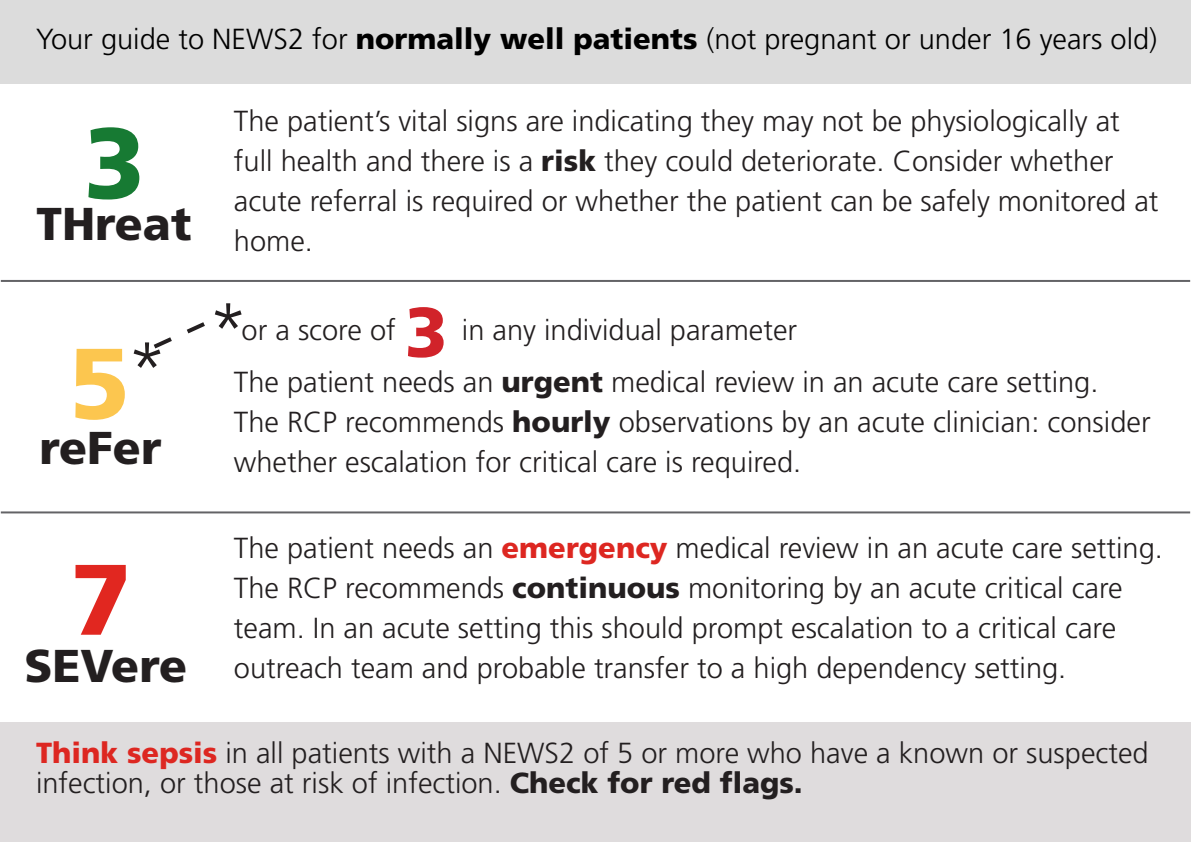
<style>
.page{position:relative;width:1191px;height:842px;background:#fff}
.page>*{position:absolute;margin:0;border:0;box-sizing:border-box;transform-origin:0 0}
.t1{font:900 100px "Frutiger LT Std";color:#177a33}
.t2{font:900 100px "Frutiger LT Std";color:#fcc64f}
.t3{font:900 100px "Frutiger LT Std";color:#e12720}
.t4{font:300 72px "Frutiger LT Std";color:#231f20}
.t5{font:900 70px "Frutiger LT Std";color:#d1232a}
.t6{font:900 46px "Frutiger LT Std";color:#231f20}
.t7{font:300 29px/40px "Frutiger LT Std";color:#231f20}
.t8{font:300 29px "Frutiger LT Std";color:#000}
.s1{font-weight:900}
.s2{font-weight:900;color:#fff}
.s3{font-weight:900;color:#dd2721}
</style>
<div class="page">
<div style="left:0;top:722px;width:1191px;height:120px;background:#dfdcdd"></div>
<div style="left:0;top:0;width:1191px;height:83px;background:#dcdcdc"></div>
<svg style="left:153px;top:322px;width:52px;height:27px"></svg>
<hr style="left:1px;top:280px;width:1189px;height:2px;background:#636366">
<hr style="left:1px;top:511px;width:1189px;height:2px;background:#636366">
<p class="t8" style="left:36px;top:22px;width:1122px">Your guide to NEWS2 for <span class="s1">normally well patients</span> (not pregnant or under 16 years old)</p>
<p class="t1" style="left:84px;top:103px;width:63px">3</p>
<p class="t6" style="left:36px;top:196px;width:157px">THreat</p>
<p class="t2" style="left:69px;top:323px;width:63px">5</p>
<p class="t4" style="left:127px;top:327px;width:42px">*</p>
<p class="t6" style="left:40px;top:420px;width:123px">reFer</p>
<p class="t3" style="left:71px;top:539px;width:63px">7</p>
<p class="t6" style="left:24px;top:638px;width:164px">SEVere</p>
<p class="t7" style="left:234px;top:101px;width:926px">The patient’s vital signs are indicating they may not be physiologically at full health and there is a <span class="s1">risk</span> they could deteriorate. Consider whether acute referral is required or whether the patient can be safely monitored at home.</p>
<p class="t4" style="left:208px;top:288px;width:42px">*</p>
<p class="t5" style="left:405px;top:290px;width:44px">3</p>
<p class="t7" style="left:242px;top:310px;width:181px">or a score of <span class="s2">3</span></p>
<p class="t7" style="left:462px;top:310px;width:337px">in any individual parameter</p>
<p class="t7" style="left:234px;top:362px;width:918px">The patient needs an <span class="s1">urgent</span> medical review in an acute care setting.<br>The RCP recommends <span class="s1">hourly</span> observations by an acute clinician: consider whether escalation for critical care is required.</p>
<p class="t7" style="left:234px;top:528px;width:930px">The patient needs an <span class="s3">emergency</span> medical review in an acute care setting.<br>The RCP recommends <span class="s1">continuous</span> monitoring by an acute critical care team. In an acute setting this should prompt escalation to a critical care outreach team and probable transfer to a high dependency setting.</p>
<p class="t7" style="left:36px;top:738px;width:1114px;line-height:30px"><span class="s3">Think sepsis</span> in all patients with a NEWS2 of 5 or more who have a known or suspected infection, or those at risk of infection. <span class="s1">Check for red flags.</span></p>
</div>
